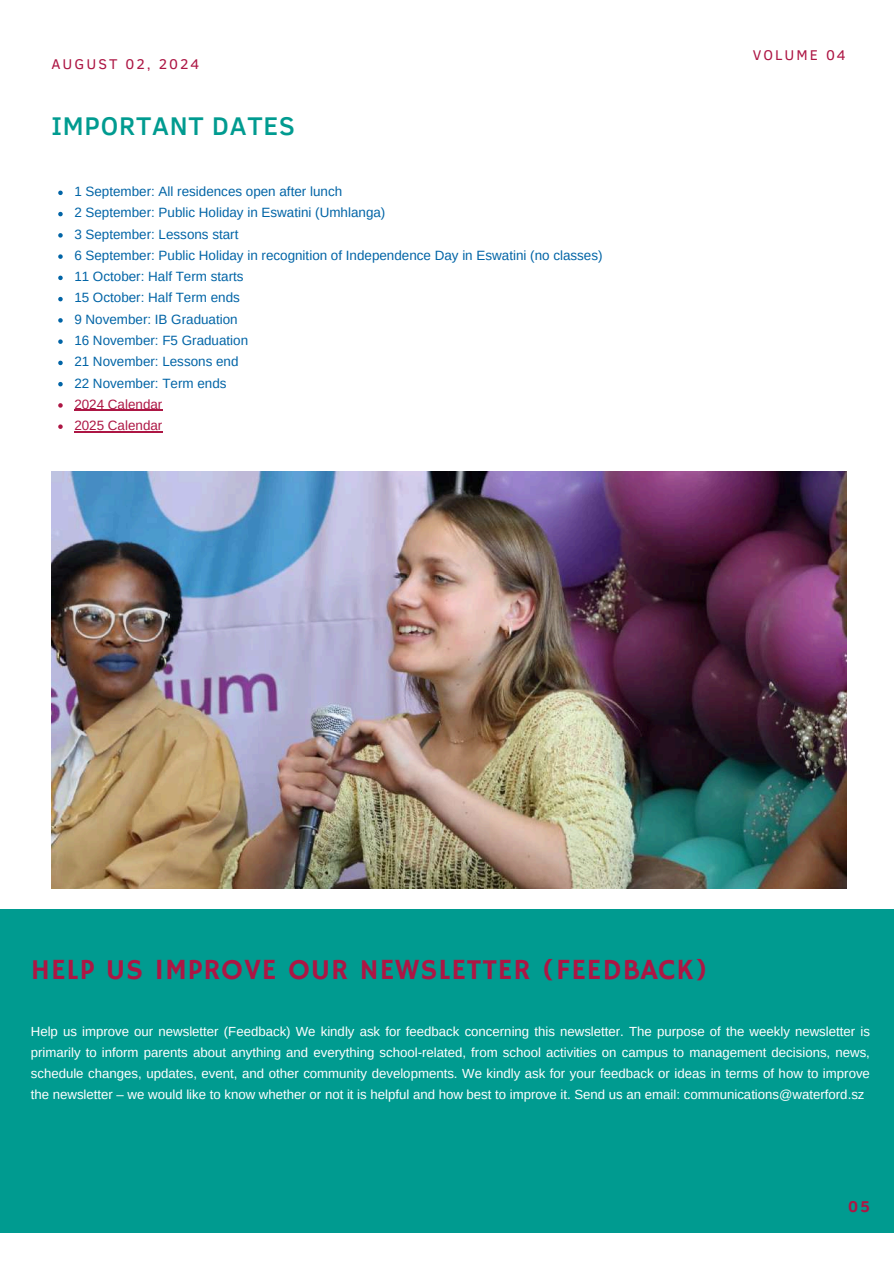
<style>
.page{position:relative;width:894px;height:1264px;background:#fff}
.page>*{position:absolute;margin:0;border:0;box-sizing:border-box;transform-origin:0 0}
.t1{font:29.1px "Hammersmith One";letter-spacing:.03em;color:#ad1644}
.t2{font:500 26.25px "Clear Sans";letter-spacing:.03em;color:#009b90}
.t3{font:700 16.05px "Clear Sans";color:#ad1644}
.t4{font:14.55px "Clear Sans";letter-spacing:.14em;color:#ad1644}
.t5{font:13.35px/21.3px "Arimo";color:#0064a6}
.t6{font:13.35px/21.3px "Arimo";color:#ad1644}
.t7{font:13.2px/20.9px "Arimo";color:#fff;text-align:justify}
</style>
<div class="page">
<div style="left:0;top:1153px;width:893px;height:79px;background:#009b90"></div>
<div style="left:0;top:909px;width:893px;height:252px;background:#009b90"></div>
<img style="left:51px;top:471px;width:795px;height:417px">
<svg style="left:58px;top:191px;width:5px;height:4px"></svg>
<svg style="left:58px;top:212px;width:5px;height:4px"></svg>
<svg style="left:58px;top:233px;width:5px;height:4px"></svg>
<svg style="left:58px;top:254px;width:5px;height:5px"></svg>
<svg style="left:58px;top:276px;width:5px;height:4px"></svg>
<svg style="left:58px;top:297px;width:5px;height:4px"></svg>
<svg style="left:58px;top:318px;width:5px;height:4px"></svg>
<svg style="left:58px;top:339px;width:5px;height:5px"></svg>
<svg style="left:58px;top:360px;width:5px;height:5px"></svg>
<svg style="left:58px;top:382px;width:5px;height:4px"></svg>
<svg style="left:58px;top:403px;width:5px;height:4px"></svg>
<hr style="left:74px;top:410px;width:88px;height:1px;background:#ad1644">
<svg style="left:58px;top:424px;width:5px;height:5px"></svg>
<hr style="left:74px;top:431px;width:88px;height:1px;background:#ad1644">
<p class="t4" style="left:51px;top:53px;width:149px">AUGUST 02, 2024</p>
<h2 class="t2" style="left:51px;top:107px;width:245px">IMPORTANT DATES</h2>
<p class="t5" style="left:74px;top:181px;width:529px">1 September: All residences open after lunch<br>2 September: Public Holiday in Eswatini (Umhlanga)<br>3 September: Lessons start<br>6 September: Public Holiday in recognition of Independence Day in Eswatini (no classes)<br>11 October: Half Term starts<br>15 October: Half Term ends<br>9 November: IB Graduation<br>16 November: F5 Graduation<br>21 November: Lessons end<br>22 November: Term ends</p>
<p class="t6" style="left:74px;top:393px;width:90px">2024 Calendar<br>2025 Calendar</p>
<p class="t4" style="left:752px;top:44px;width:94px">VOLUME 04</p>
<h1 class="t1" style="left:31px;top:952px;width:678px">HELP US IMPROVE OUR NEWSLETTER (FEEDBACK)</h1>
<p class="t7" style="left:31px;top:1021px;width:840px">Help us improve our newsletter (Feedback) We kindly ask for feedback concerning this newsletter. The purpose of the weekly newsletter is primarily to inform parents about anything and everything school-related, from school activities on campus to management decisions, news, schedule changes, updates, event, and other community developments. We kindly ask for your feedback or ideas in terms of how to improve the newsletter – we would like to know whether or not it is helpful and how best to improve it. Send us an email: communications@waterford.sz</p>
<p class="t3" style="left:847px;top:1194px;width:23px">05</p>
</div>
